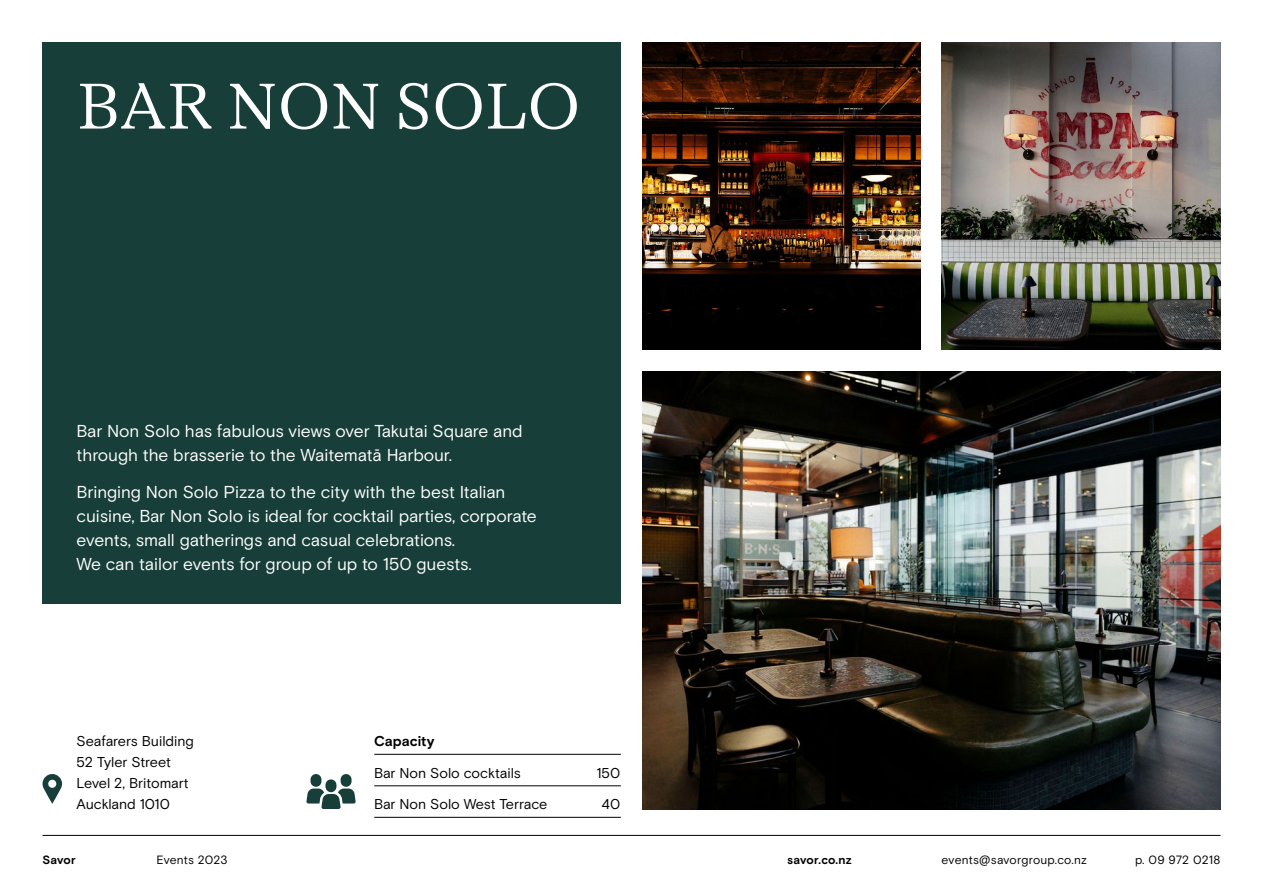
<style>
.page{position:relative;width:1263px;height:893px;background:#fff}
.page>*{position:absolute;margin:0;border:0;box-sizing:border-box;transform-origin:0 0}
.t1{font:300 65.85px "GT Alpina";letter-spacing:.005em;color:#fff}
.t2{font:17.25px/24px "Basis Grotesque Pro";letter-spacing:-.005em;color:#fff}
.t3{font:14.25px/21px "Basis Grotesque Pro";letter-spacing:-.005em;color:#000}
.t4{font:700 14.25px "Basis Grotesque Pro";color:#000}
.t5{font:12px "Basis Grotesque Pro";letter-spacing:.01em;color:#000}
.t6{font:700 12px "Basis Grotesque Pro";letter-spacing:.01em;color:#000}
</style>
<div class="page">
<hr style="left:43px;top:835px;width:1177px;height:1px;background:#000">
<div style="left:43px;top:43px;width:578px;height:561px;background:#173e38"></div>
<svg style="left:43px;top:774px;width:19px;height:30px"></svg>
<hr style="left:374px;top:754px;width:247px;height:1px;background:#000">
<hr style="left:374px;top:785px;width:247px;height:1px;background:#000">
<hr style="left:374px;top:817px;width:247px;height:1px;background:#000">
<div style="left:310px;top:774px;width:11px;height:13px;background:#173e38;border-radius:5px"></div>
<div style="left:341px;top:774px;width:11px;height:13px;background:#173e38;border-radius:5px"></div>
<svg style="left:306px;top:788px;width:50px;height:21px"></svg>
<div style="left:325px;top:779px;width:11px;height:13px;background:#173e38;border-radius:5px"></div>
<img style="left:642px;top:371px;width:578px;height:438px">
<img style="left:942px;top:43px;width:278px;height:307px">
<img style="left:642px;top:43px;width:279px;height:307px">
<h1 class="t1" style="left:77px;top:70px;width:505px">BAR NON SOLO</h1>
<p class="t2" style="left:77px;top:419px;width:447px">Bar Non Solo has fabulous views over Takutai Square and through the brasserie to the Waitematā Harbour.</p>
<p class="t2" style="left:77px;top:480px;width:462px">Bringing Non Solo Pizza to the city with the best Italian cuisine, Bar Non Solo is ideal for cocktail parties, corporate events, small gatherings and casual celebrations.<br>We can tailor events for group of up to 150 guests.</p>
<p class="t3" style="left:77px;top:731px;width:119px">Seafarers Building<br>52 Tyler Street<br>Level 2, Britomart<br>Auckland 1010</p>
<p class="t4" style="left:374px;top:733px;width:62px">Capacity</p>
<p class="t3" style="left:374px;top:762px;width:148px">Bar Non Solo cocktails</p>
<p class="t3" style="left:596px;top:762px;width:25px">150</p>
<p class="t3" style="left:374px;top:794px;width:175px">Bar Non Solo West Terrace</p>
<p class="t3" style="left:601px;top:794px;width:20px">40</p>
<p class="t6" style="left:43px;top:853px;width:35px">Savor</p>
<p class="t5" style="left:157px;top:853px;width:72px">Events 2023</p>
<p class="t6" style="left:787px;top:853px;width:66px">savor.co.nz</p>
<p class="t5" style="left:942px;top:853px;width:147px">events@savorgroup.co.nz</p>
<p class="t5" style="left:1135px;top:853px;width:87px">p. 09 972 0218</p>
</div>
